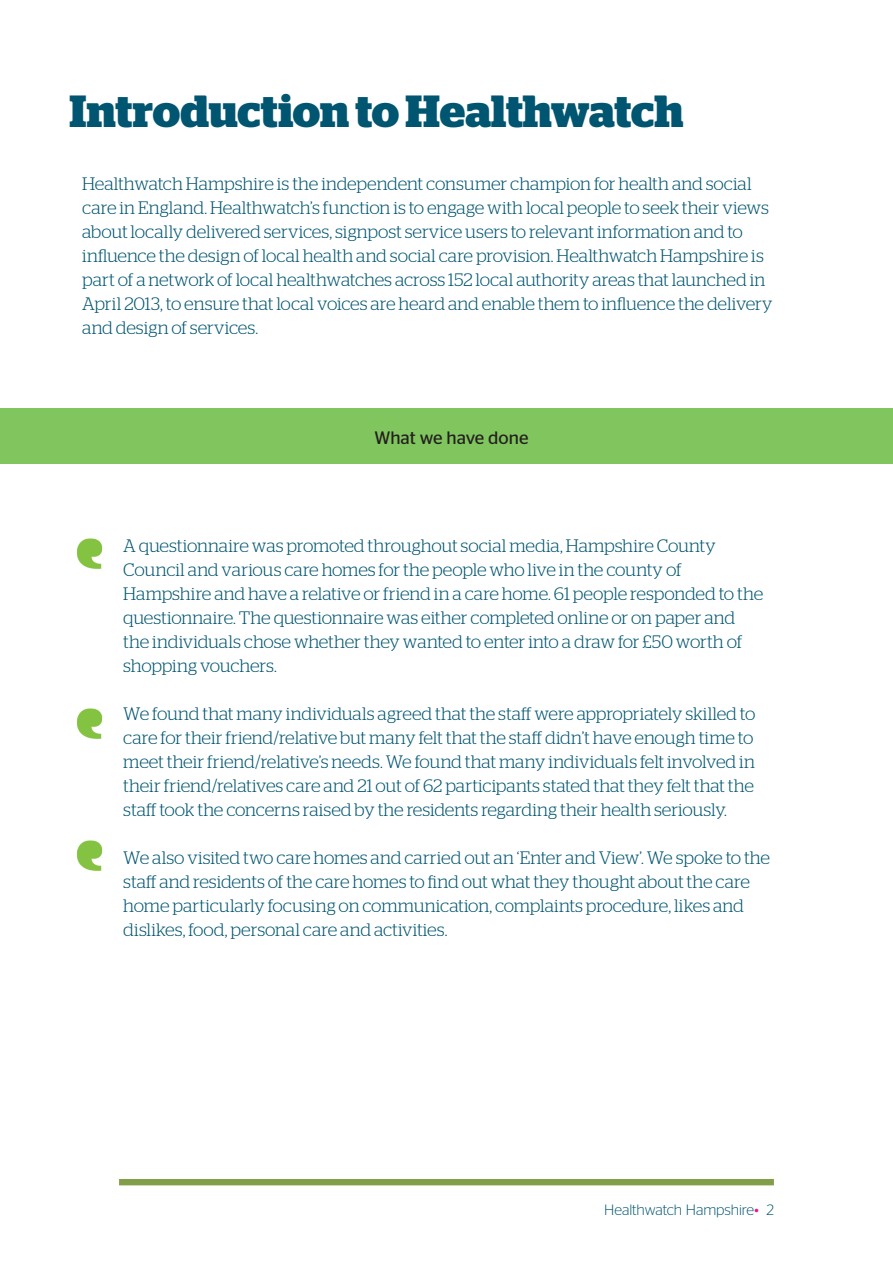
<style>
.page{position:relative;width:893px;height:1263px;background:#fff}
.page>*{position:absolute;margin:0;border:0;box-sizing:border-box;transform-origin:0 0}
.Contents__2{font:700 45px "Stag";letter-spacing:-.005em;color:#005570}
.Contents__2-2{font:300 18px/24px "Stag";letter-spacing:-.005em;color:#005570}
.t1{font:18px "Stag Sans";color:#231f20}
.Contents__2-3{font:300 15px "Stag Sans";letter-spacing:-.005em;color:#005570}
.s1{color:#e71294}
</style>
<div class="page">
<div style="left:119px;top:1179px;width:655px;height:6px;background:#819e49"></div>
<div style="left:0;top:408px;width:893px;height:55px;background:#80c55d"></div>
<img style="left:77px;top:538px;width:26px;height:31px">
<img style="left:77px;top:708px;width:26px;height:31px">
<img style="left:77px;top:840px;width:26px;height:31px">
<p class="Contents__2" style="left:69px;top:94px;width:615px">Introduction to Healthwatch</p>
<p class="Contents__2-2" style="left:82px;top:172px;width:692px">Healthwatch Hampshire is the independent consumer champion for health and social care in England. Healthwatch’s function is to engage with local people to seek their views about locally delivered services, signpost service users to relevant information and to influence the design of local health and social care provision. Healthwatch Hampshire is part of a network of local healthwatches across 152 local authority areas that launched in April 2013, to ensure that local voices are heard and enable them to influence the delivery and design of services.</p>
<p class="t1" style="left:374px;top:428px;width:155px">What we have done</p>
<p class="Contents__2-2" style="left:123px;top:533px;width:641px">A questionnaire was promoted throughout social media, Hampshire County Council and various care homes for the people who live in the county of Hampshire and have a relative or friend in a care home. 61 people responded to the questionnaire. The questionnaire was either completed online or on paper and the individuals chose whether they wanted to enter into a draw for £50 worth of shopping vouchers.</p>
<p class="Contents__2-2" style="left:123px;top:701px;width:634px;text-align:justify">We found that many individuals agreed that the staff were appropriately skilled to care for their friend/relative but many felt that the staff didn’t have enough time to meet their friend/relative’s needs. We found that many individuals felt involved in their friend/relatives care and 21 out of 62 participants stated that they felt that the staff took the concerns raised by the residents regarding their health seriously.</p>
<p class="Contents__2-2" style="left:123px;top:845px;width:648px">We also visited two care homes and carried out an ‘Enter and View’. We spoke to the staff and residents of the care homes to find out what they thought about the care home particularly focusing on communication, complaints procedure, likes and dislikes, food, personal care and activities.</p>
<p class="Contents__2-3" style="left:604px;top:1202px;width:171px">Healthwatch Hampshire<span class="s1">•</span> 2</p>
</div>
